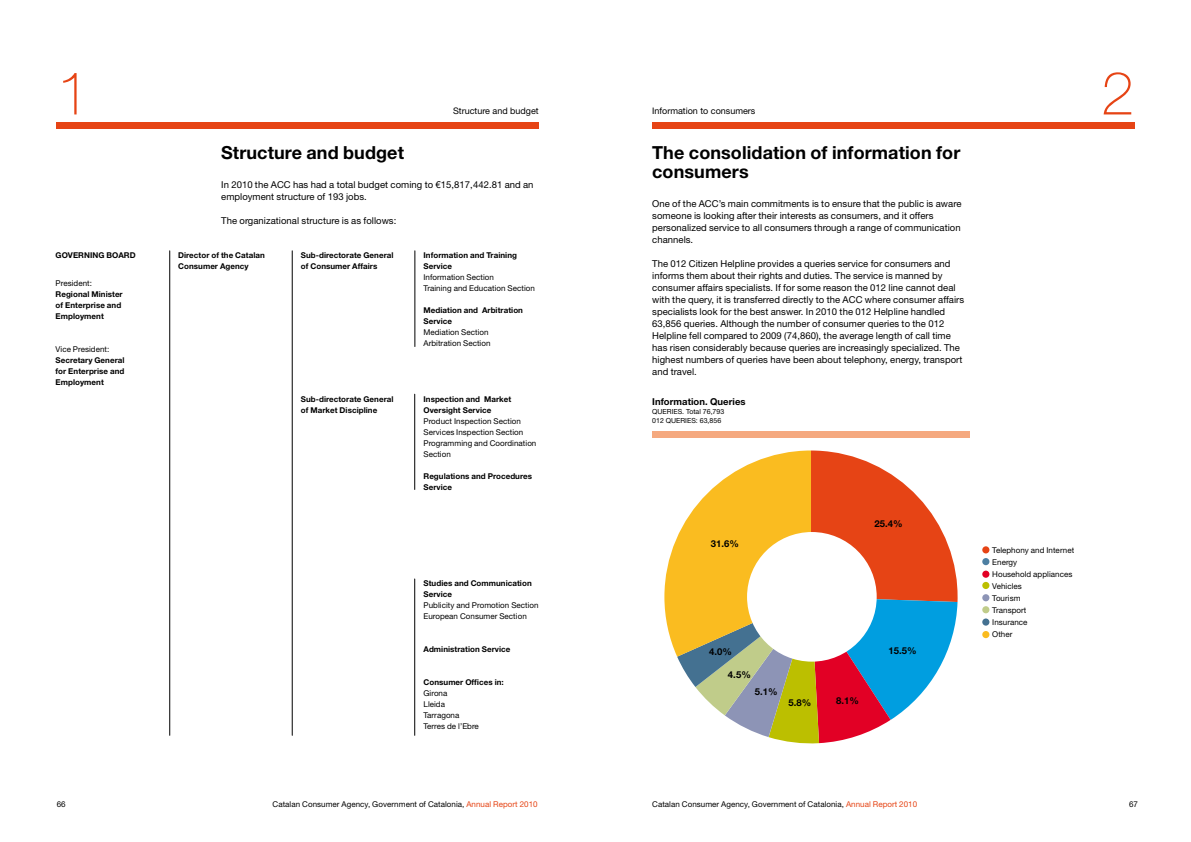
<style>
.page{position:relative;width:1191px;height:842px;background:#fff}
.page>*{position:absolute;margin:0;border:0;box-sizing:border-box;transform-origin:0 0}
.t1{font:100 60px "Helvetica Neue LT Std";color:#e64415}
.t2{font:700 18px/19px "Helvetica Neue LT Std";letter-spacing:.005em;color:#000}
.t3{font:9.5px/12px "Helvetica Neue LT Std";letter-spacing:.005em;color:#000}
.t4{font:700 9.5px "Helvetica Neue LT Std";letter-spacing:.005em;color:#000}
.t5{font:9px "Helvetica Neue LT Std";color:#000}
.t6{font:8px/11px "Helvetica Neue LT Std";letter-spacing:.005em;color:#000}
.t7{font:700 8px/11px "Helvetica Neue LT Std";letter-spacing:.005em;color:#000}
.t8{font:7px/9px "Helvetica Neue LT Std";color:#000}
.s1{color:#e64415}
</style>
<div class="page">
<div style="left:57px;top:122px;width:482px;height:7px;background:#e64415"></div>
<div style="left:652px;top:122px;width:482px;height:7px;background:#e64415"></div>
<div style="left:982px;top:546px;width:7px;height:7px;background:#e64415;border-radius:50%"></div>
<div style="left:982px;top:558px;width:7px;height:7px;background:#4d7fa2;border-radius:50%"></div>
<div style="left:982px;top:571px;width:7px;height:7px;background:#e20025;border-radius:50%"></div>
<div style="left:982px;top:582px;width:7px;height:7px;background:#bcbf00;border-radius:50%"></div>
<div style="left:982px;top:594px;width:7px;height:7px;background:#8d94b6;border-radius:50%"></div>
<div style="left:982px;top:606px;width:7px;height:7px;background:#c0cc8a;border-radius:50%"></div>
<div style="left:982px;top:618px;width:7px;height:8px;background:#447191;border-radius:50%"></div>
<div style="left:982px;top:631px;width:7px;height:7px;background:#fabc20;border-radius:50%"></div>
<svg style="left:664px;top:450px;width:294px;height:294px"></svg>
<div style="left:747px;top:532px;width:129px;height:130px;background:#fff;border-radius:50%"></div>
<div style="left:652px;top:431px;width:317px;height:6px;background:#f5a97f"></div>
<hr style="left:170px;top:251px;width:1px;height:484px;background:#000">
<hr style="left:415px;top:251px;width:1px;height:96px;background:#000">
<hr style="left:414px;top:394px;width:1px;height:95px;background:#000">
<hr style="left:414px;top:579px;width:1px;height:156px;background:#000">
<hr style="left:292px;top:251px;width:1px;height:484px;background:#000">
<h1 class="t1" style="left:57px;top:59px;width:35px">1</h1>
<p class="t7" style="left:56px;top:249px;width:82px">GOVERNING BOARD</p>
<p class="t6" style="left:56px;top:277px;width:38px">President:</p>
<p class="t7" style="left:56px;top:288px;width:69px">Regional Minister of Enterprise and<br>Employment</p>
<p class="t6" style="left:56px;top:343px;width:55px">Vice President:</p>
<p class="t7" style="left:56px;top:354px;width:70px;text-align:justify">Secretary General for Enterprise and Employment</p>
<p class="t5" style="left:453px;top:105px;width:87px">Structure and budget</p>
<h2 class="t2" style="left:221px;top:143px;width:184px">Structure and budget</h2>
<p class="t3" style="left:221px;top:179px;width:314px">In 2010 the ACC has had a total budget coming to €15,817,442.81 and an employment structure of 193 jobs.</p>
<p class="t3" style="left:221px;top:215px;width:177px">The organizational structure is as follows:</p>
<p class="t7" style="left:178px;top:249px;width:88px">Director of the Catalan<br>Consumer Agency</p>
<p class="t7" style="left:301px;top:249px;width:94px">Sub-directorate General of Consumer Affairs</p>
<p class="t7" style="left:301px;top:394px;width:94px">Sub-directorate General of Market Discipline</p>
<p class="t7" style="left:423px;top:249px;width:95px">Information and Training<br>Service</p>
<p class="t6" style="left:423px;top:271px;width:113px">Information Section<br>Training and Education Section</p>
<p class="t7" style="left:423px;top:304px;width:101px">Mediation and Arbitration<br>Service</p>
<p class="t6" style="left:423px;top:326px;width:68px">Mediation Section<br>Arbitration Section</p>
<p class="t7" style="left:423px;top:393px;width:89px">Inspection and Market<br>Oversight Service</p>
<p class="t6" style="left:423px;top:415px;width:114px">Product Inspection Section<br>Services Inspection Section<br>Programming and Coordination<br>Section</p>
<p class="t7" style="left:423px;top:470px;width:110px">Regulations and Procedures<br>Service</p>
<p class="t7" style="left:423px;top:578px;width:110px">Studies and Communication<br>Service</p>
<p class="t6" style="left:423px;top:600px;width:117px">Publicity and Promotion Section<br>European Consumer Section</p>
<p class="t7" style="left:423px;top:644px;width:88px">Administration Service</p>
<p class="t7" style="left:423px;top:677px;width:82px">Consumer Offices in:</p>
<p class="t6" style="left:423px;top:688px;width:57px">Girona<br>Lleida<br>Tarragona<br>Terres de l’Ebre</p>
<p class="t5" style="left:652px;top:105px;width:105px">Information to consumers</p>
<h2 class="t2" style="left:652px;top:143px;width:310px">The consolidation of information for consumers</h2>
<p class="t3" style="left:652px;top:198px;width:311px">One of the ACC’s main commitments is to ensure that the public is aware someone is looking after their interests as consumers, and it offers personalized service to all consumers through a range of communication channels.</p>
<p class="t3" style="left:652px;top:258px;width:313px">The 012 Citizen Helpline provides a queries service for consumers and informs them about their rights and duties. The service is manned by consumer affairs specialists. If for some reason the 012 line cannot deal with the query, it is transferred directly to the ACC where consumer affairs specialists look for the best answer. In 2010 the 012 Helpline handled 63,856 queries. Although the number of consumer queries to the 012<br>Helpline fell compared to 2009 (74,860), the average length of call time has risen considerably because queries are increasingly specialized. The highest numbers of queries have been about telephony, energy, transport and travel.</p>
<p class="t4" style="left:652px;top:396px;width:95px">Information. Queries</p>
<p class="t8" style="left:652px;top:407px;width:74px">QUERIES. Total 76,793<br>012 QUERIES: 63,856</p>
<h1 class="t1" style="left:1100px;top:59px;width:35px">2</h1>
<p class="t4" style="left:711px;top:538px;width:30px">31.6%</p>
<p class="t4" style="left:874px;top:517px;width:30px">25.4%</p>
<p class="t4" style="left:709px;top:646px;width:24px">4.0%</p>
<p class="t4" style="left:888px;top:644px;width:30px">15.5%</p>
<p class="t4" style="left:728px;top:669px;width:24px">4.5%</p>
<p class="t4" style="left:754px;top:686px;width:24px">5.1%</p>
<p class="t4" style="left:788px;top:697px;width:24px">5.8%</p>
<p class="t4" style="left:836px;top:695px;width:24px">8.1%</p>
<p class="t6" style="left:992px;top:544px;width:83px;line-height:12px">Telephony and Internet<br>Energy<br>Household appliances<br>Vehicles<br>Tourism<br>Transport<br>Insurance<br>Other</p>
<p class="t6" style="left:57px;top:798px;width:10px">66</p>
<p class="t6" style="left:272px;top:798px;width:266px">Catalan Consumer Agency, Government of Catalonia, <span class="s1">Annual Report 2010</span></p>
<p class="t6" style="left:652px;top:798px;width:266px">Catalan Consumer Agency, Government of Catalonia, <span class="s1">Annual Report 2010</span></p>
<p class="t6" style="left:1129px;top:798px;width:10px">67</p>
</div>
